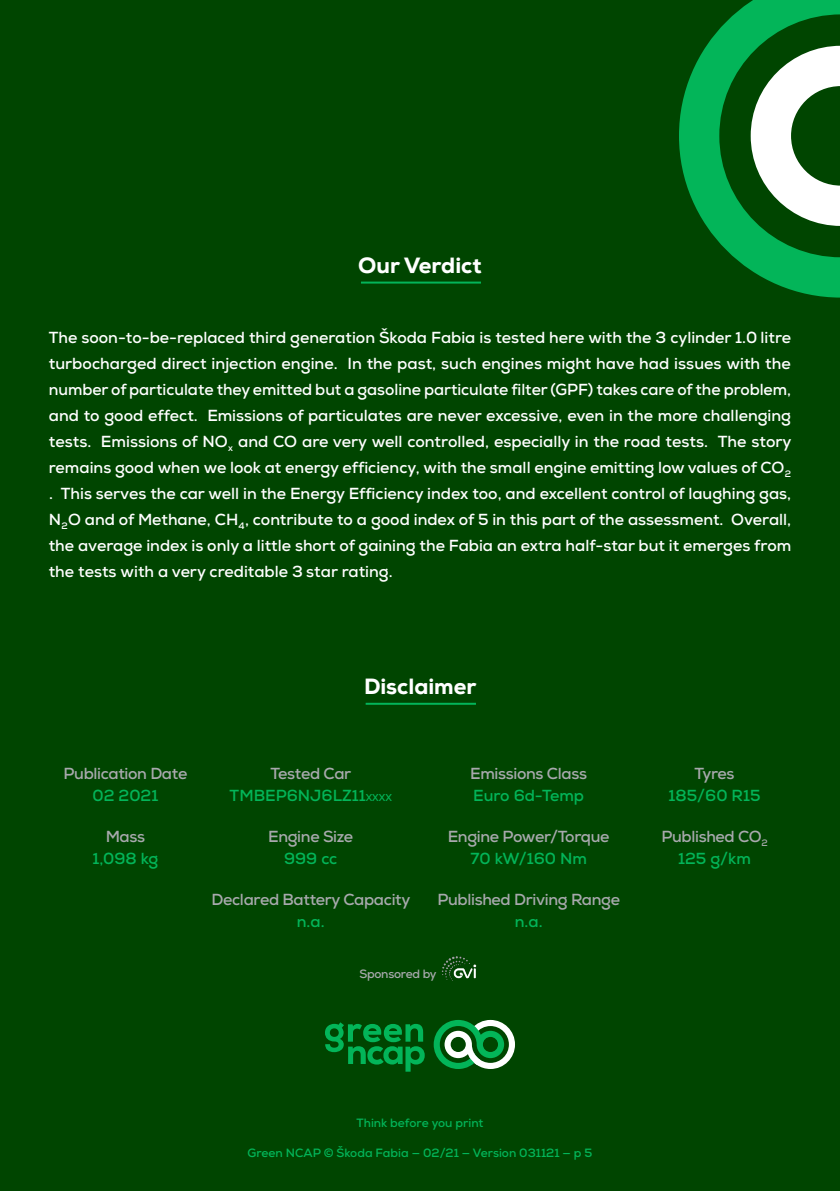
<style>
.page{position:relative;width:840px;height:1191px;background:#fff}
.page>*{position:absolute;margin:0;border:0;box-sizing:border-box;transform-origin:0 0}
.Verdict{font:800 22px "Nexa";color:#fff}
.VerdictBody{font:700 16px/26px "Nexa";color:#fff;text-align:justify}
.SpecTitle{font:700 16px "Nexa";letter-spacing:-.02em;color:#a8a9ad}
.SpecBody{font:700 16px "Nexa";color:#03b559}
.VersionGreen{font:700 12px "Nexa";color:#03b559}
.GVI_push_down{font:700 12px "Nexa";letter-spacing:-.02em;color:#a8a9ad}
.s1{font-size:10px}
</style>
<div class="page">
<div style="left:0;top:0;width:839px;height:1191px;background:#004500"></div>
<svg style="left:679px;top:0;width:160px;height:297px"></svg>
<svg style="left:325px;top:1022px;width:99px;height:49px"></svg>
<svg style="left:433px;top:1020px;width:81px;height:49px"></svg>
<hr style="left:361px;top:281px;width:119px;height:2px;background:#03b559">
<hr style="left:365px;top:703px;width:110px;height:2px;background:#03b559">
<img style="left:441px;top:956px;width:36px;height:24px">
<p class="Verdict" style="left:358px;top:251px;width:125px">Our Verdict</p>
<p class="VerdictBody" style="left:49px;top:324px;width:743px">The soon-to-be-replaced third generation Škoda Fabia is tested here with the 3 cylinder 1.0 litre turbocharged direct injection engine. In the past, such engines might have had issues with the number of particulate they emitted but a gasoline particulate filter (GPF) takes care of the problem, and to good effect. Emissions of particulates are never excessive, even in the more challenging tests. Emissions of NO<sub>x</sub> and CO are very well controlled, especially in the road tests. The story remains good when we look at energy efficiency, with the small engine emitting low values of CO<sub>2 </sub>. This serves the car well in the Energy Efficiency index too, and excellent control of laughing gas, N<sub>2</sub>O and of Methane, CH<sub>4</sub>, contribute to a good index of 5 in this part of the assessment. Overall, the average index is only a little short of gaining the Fabia an extra half-star but it emerges from the tests with a very creditable 3 star rating.</p>
<p class="Verdict" style="left:364px;top:672px;width:114px">Disclaimer</p>
<p class="SpecTitle" style="left:63px;top:762px;width:125px">Publication Date</p>
<p class="SpecBody" style="left:92px;top:784px;width:67px">02 2021</p>
<p class="SpecTitle" style="left:106px;top:826px;width:41px">Mass</p>
<p class="SpecBody" style="left:92px;top:848px;width:67px">1,098 kg</p>
<p class="SpecTitle" style="left:270px;top:762px;width:82px">Tested Car</p>
<p class="SpecBody" style="left:229px;top:784px;width:164px">TMBEP6NJ6LZ11<span class="s1">XXXX</span></p>
<p class="SpecTitle" style="left:470px;top:762px;width:118px">Emissions Class</p>
<p class="SpecBody" style="left:473px;top:784px;width:112px">Euro 6d-Temp</p>
<p class="SpecTitle" style="left:268px;top:826px;width:86px">Engine Size</p>
<p class="SpecBody" style="left:284px;top:848px;width:55px">999 cc</p>
<p class="SpecTitle" style="left:447px;top:826px;width:163px">Engine Power/Torque</p>
<p class="SpecBody" style="left:470px;top:848px;width:118px">70 kW/160 Nm</p>
<p class="SpecTitle" style="left:211px;top:889px;width:200px">Declared Battery Capacity</p>
<p class="SpecBody" style="left:297px;top:911px;width:29px">n.a.</p>
<p class="SpecTitle" style="left:437px;top:889px;width:184px">Published Driving Range</p>
<p class="SpecBody" style="left:514px;top:911px;width:29px">n.a.</p>
<p class="GVI_push_down" style="left:359px;top:966px;width:79px">Sponsored by</p>
<p class="SpecTitle" style="left:694px;top:762px;width:42px">Tyres</p>
<p class="SpecBody" style="left:668px;top:784px;width:93px">185/60 R15</p>
<p class="SpecTitle" style="left:661px;top:826px;width:108px">Published CO<sub>2</sub></p>
<p class="SpecBody" style="left:677px;top:848px;width:74px">125 g/km</p>
<p class="VersionGreen" style="left:356px;top:1115px;width:128px">Think before you print</p>
<p class="VersionGreen" style="left:247px;top:1145px;width:346px">Green NCAP © Škoda Fabia — 02/21 — Version 031121 — p 5</p>
</div>
